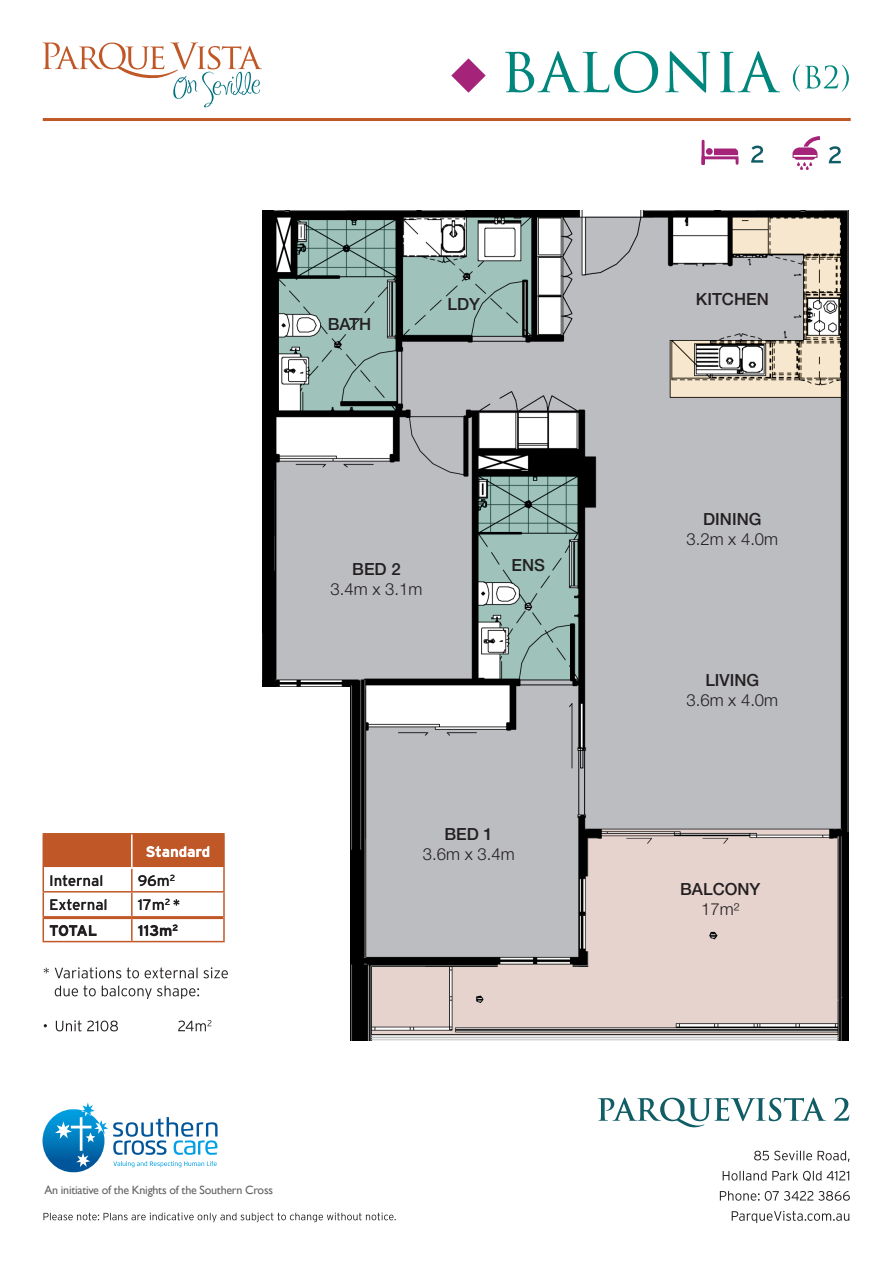
<style>
.page{position:relative;width:893px;height:1263px;background:#fff}
.page>*{position:absolute;margin:0;border:0;box-sizing:border-box;transform-origin:0 0}
.t1{font:300 16.8px/20.1px "Helvetica Neue LT Std";color:#231f20;text-align:center}
.t2{font:500 16.8px/20.1px "Helvetica Neue LT Std";color:#231f20;text-align:center}
.t3{font:15px "Interstate";color:#231f20}
.t4{font:700 15px "Interstate";color:#231f20}
.t5{font:700 15px "Interstate";color:#fff}
.t6{font:12px "Gill Sans";letter-spacing:-.02em;color:#636366}
.s1{font-weight:500}
.s2{font-weight:300}
</style>
<div class="page">
<svg style="left:732px;top:1211px;width:117px;height:12px"></svg>
<svg style="left:720px;top:1191px;width:130px;height:10px"></svg>
<svg style="left:723px;top:1170px;width:126px;height:11px"></svg>
<svg style="left:754px;top:1150px;width:96px;height:12px"></svg>
<img style="left:43px;top:1115px;width:48px;height:57px">
<svg style="left:56px;top:1102px;width:162px;height:65px"></svg>
<svg style="left:43px;top:1212px;width:353px;height:10px"></svg>
<svg style="left:43px;top:43px;width:219px;height:64px"></svg>
<svg style="left:598px;top:1097px;width:251px;height:30px"></svg>
<hr style="left:43px;top:118px;width:808px;height:3px;background:#c05727">
<svg style="left:505px;top:51px;width:275px;height:42px"></svg>
<svg style="left:793px;top:65px;width:56px;height:27px"></svg>
<svg style="left:451px;top:58px;width:35px;height:35px"></svg>
<img style="left:262px;top:210px;width:587px;height:831px">
<div style="left:244px;top:687px;width:105px;height:367px;background:#fff"></div>
<hr style="left:223px;top:868px;width:2px;height:23px;background:#c05727">
<hr style="left:223px;top:917px;width:2px;height:24px;background:#c05727">
<hr style="left:43px;top:941px;width:89px;height:1px;background:#c05727">
<hr style="left:132px;top:941px;width:93px;height:1px;background:#c05727">
<hr style="left:132px;top:891px;width:93px;height:1px;background:#c05727">
<hr style="left:223px;top:892px;width:2px;height:25px;background:#c05727">
<hr style="left:43px;top:833px;width:89px;height:1px;background:#c05727">
<hr style="left:132px;top:833px;width:93px;height:1px;background:#c05727">
<hr style="left:223px;top:834px;width:2px;height:34px;background:#c05727">
<svg style="left:43px;top:834px;width:181px;height:107px"></svg>
<svg style="left:44px;top:1020px;width:167px;height:11px"></svg>
<svg style="left:55px;top:985px;width:144px;height:14px"></svg>
<svg style="left:44px;top:967px;width:184px;height:11px"></svg>
<svg style="left:751px;top:146px;width:12px;height:17px"></svg>
<svg style="left:701px;top:139px;width:38px;height:26px"></svg>
<div style="left:706px;top:148px;width:7px;height:7px;background:#a5247a;border-radius:50%"></div>
<svg style="left:829px;top:146px;width:12px;height:17px"></svg>
<svg style="left:792px;top:136px;width:28px;height:34px"></svg>
<p class="t5" style="left:146px;top:843px;width:66px">Standard</p>
<p class="t3" style="left:49px;top:872px;width:56px">Internal</p>
<p class="t3" style="left:138px;top:872px;width:39px">96m<sup>2</sup></p>
<p class="t3" style="left:49px;top:896px;width:60px">External</p>
<p class="t3" style="left:138px;top:896px;width:44px">17m<sup>2</sup> *</p>
<p class="t4" style="left:49px;top:922px;width:49px">TOTAL</p>
<p class="t4" style="left:138px;top:922px;width:42px">113m<sup>2</sup></p>
<p class="t2" style="left:328px;top:314px;width:45px">BATH</p>
<p class="t2" style="left:447px;top:294px;width:34px">LDY</p>
<p class="t1" style="left:331px;top:558px;width:93px"><span class="s1">BED 2<br></span>3.4m x 3.1m</p>
<p class="t2" style="left:512px;top:555px;width:35px">ENS</p>
<p class="t1" style="left:423px;top:824px;width:93px"><span class="s1">BED 1<br></span>3.6m x 3.4m</p>
<p class="t6" style="left:44px;top:1182px;width:230px">An initiative of the Knights of the Southern Cross</p>
<p class="t2" style="left:696px;top:289px;width:74px">KITCHEN</p>
<p class="t1" style="left:686px;top:508px;width:93px"><span class="s1">DINING<br></span>3.2m x 4.0m</p>
<p class="t1" style="left:686px;top:670px;width:93px"><span class="s1">LIVING<br></span>3.6m x 4.0m</p>
<p class="t2" style="left:680px;top:878px;width:82px">BALCONY<br><span class="s2">17m2</span></p>
</div>
